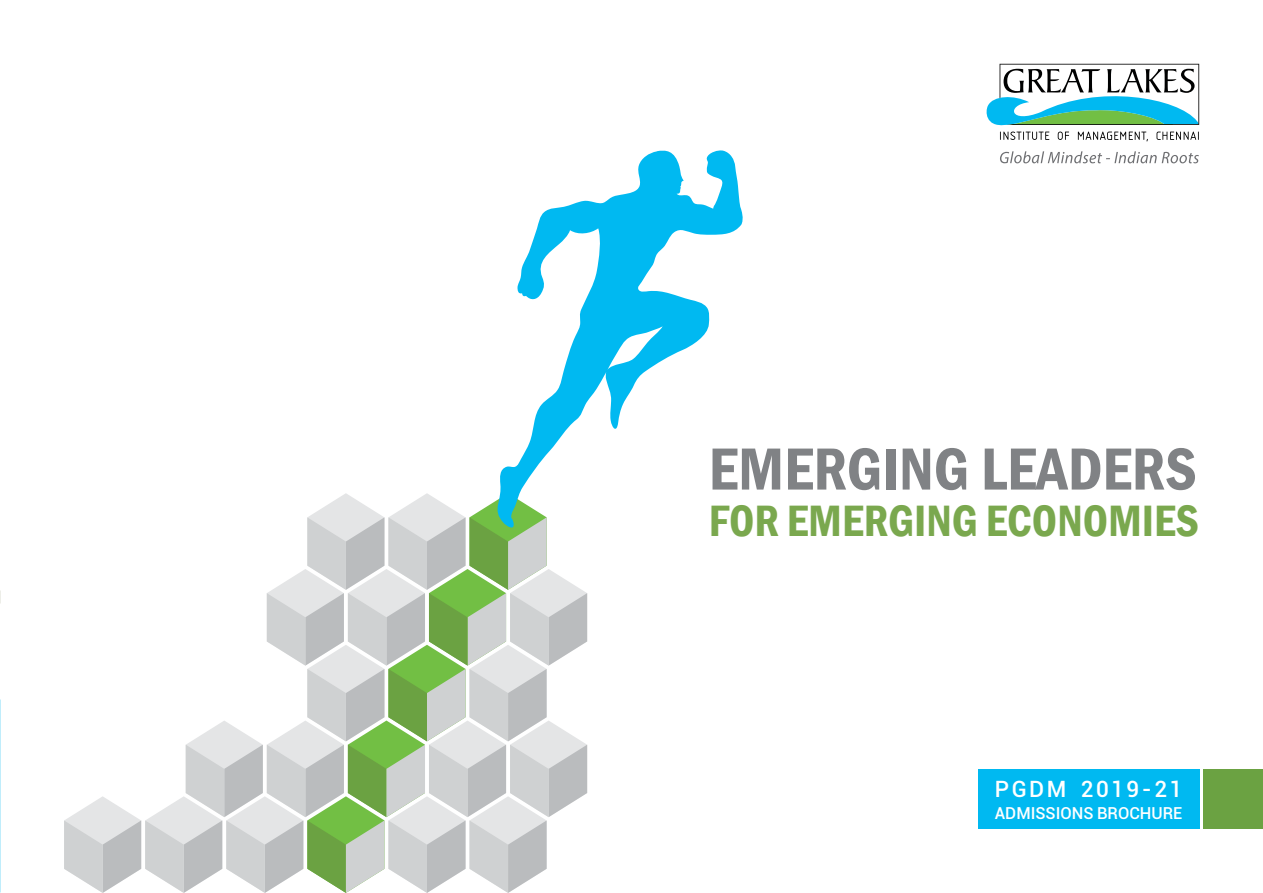
<style>
.page{position:relative;width:1263px;height:893px;background:#fff}
.page>*{position:absolute;margin:0;border:0;box-sizing:border-box;transform-origin:0 0}
.t1{font:600 condensed 61.5px "Franklin Gothic";color:#808285}
.t2{font:600 condensed 45.15px "Franklin Gothic";color:#7aa84e}
.t3{font:500 22.5px "Roboto";letter-spacing:.11em;color:#fff}
.t4{font:500 16.5px "Roboto";color:#fff}
</style>
<div class="page">
<svg style="left:1000px;top:151px;width:199px;height:12px"></svg>
<svg style="left:986px;top:64px;width:213px;height:77px"></svg>
<div style="left:978px;top:770px;width:221px;height:59px;background:#00b9f1"></div>
<div style="left:1203px;top:770px;width:60px;height:59px;background:#6ba242"></div>
<svg style="left:64px;top:493px;width:523px;height:400px"></svg>
<svg style="left:496px;top:150px;width:247px;height:382px"></svg>
<p class="t1" style="left:709px;top:428px;width:489px">EMERGING LEADERS</p>
<p class="t2" style="left:709px;top:490px;width:492px">FOR EMERGING ECONOMIES</p>
<p class="t3" style="left:995px;top:773px;width:189px">PGDM 2019-21</p>
<p class="t4" style="left:995px;top:802px;width:189px">ADMISSIONS BROCHURE</p>
</div>
